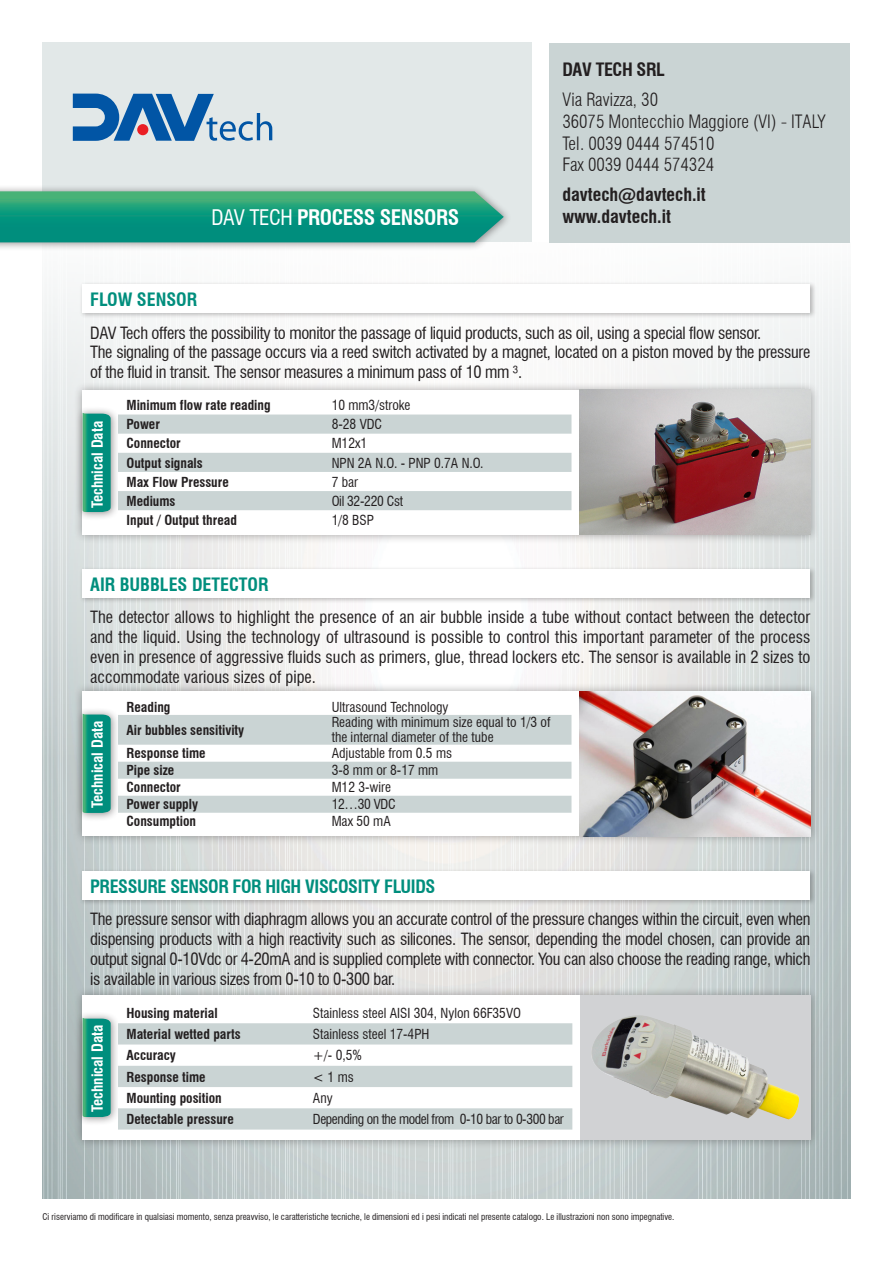
<style>
.page{position:relative;width:893px;height:1263px;background:#fff}
.page>*{position:absolute;margin:0;border:0;box-sizing:border-box;transform-origin:0 0}
.t1{font:700 condensed 21px "Swiss 721 BT";letter-spacing:-.02em;color:#fff}
.t2{font:300 condensed 18px "Swiss 721 BT";color:#231f20}
.t3{font:700 condensed 18px "Swiss 721 BT";letter-spacing:-.02em;color:#008e7d}
.t4{font:700 condensed 18px "Swiss 721 BT";color:#231f20}
.t5{font:700 condensed 18px "Swiss 721 BT";color:#008e7d}
.t6{font:700 condensed 18px "Swiss 721 BT";letter-spacing:-.02em;color:#231f20}
.t7{font:condensed 16.5px/19.8px "Swiss 721 BT";letter-spacing:-.02em;color:#231f20;text-align:justify}
.t8{font:700 condensed 15px "Swiss 721 BT";color:#fff}
.t9{font:condensed 13.5px/15px "Swiss 721 BT";color:#231f20}
.t10{font:700 condensed 13.5px "Swiss 721 BT";color:#231f20}
.t11{font:condensed 13.5px "Swiss 721 BT";letter-spacing:-.03em;color:#231f20}
.t12{font:condensed 13.5px "Swiss 721 BT";letter-spacing:-.02em;color:#231f20}
.t13{font:condensed 9px "Swiss 721 BT";color:#231f20}
.s1{font-weight:400}
</style>
<div class="page">
<img style="left:43px;top:242px;width:807px;height:956px">
<div style="left:43px;top:43px;width:488px;height:199px;background:#e2e8e8"></div>
<div style="left:549px;top:43px;width:301px;height:199px;background:#cad4d4"></div>
<div style="left:0;top:184px;width:512px;height:67px;background:#231f20;opacity:.5"></div>
<svg style="left:0;top:191px;width:504px;height:51px;background:#1b9c7e"></svg>
<div style="left:74px;top:381px;width:745px;height:162px;background:#231f20;opacity:.4"></div>
<div style="left:83px;top:390px;width:727px;height:144px;background:#fff"></div>
<div style="left:75px;top:406px;width:45px;height:115px;background:#231f20;opacity:.5"></div>
<svg style="left:83px;top:413px;width:28px;height:99px;background:#0c947e"></svg>
<svg style="left:118px;top:406px;width:453px;height:115px"></svg>
<svg style="left:118px;top:414px;width:453px;height:96px"></svg>
<div style="left:79px;top:282px;width:738px;height:37px;background:#231f20;opacity:.3"></div>
<div style="left:83px;top:285px;width:727px;height:28px;background:#fff"></div>
<img style="left:580px;top:389px;width:230px;height:145px">
<div style="left:74px;top:986px;width:745px;height:162px;background:#231f20;opacity:.4"></div>
<div style="left:83px;top:995px;width:727px;height:144px;background:#fff"></div>
<div style="left:75px;top:1011px;width:45px;height:115px;background:#231f20;opacity:.5"></div>
<svg style="left:83px;top:1018px;width:28px;height:99px;background:#0c947e"></svg>
<svg style="left:118px;top:1023px;width:454px;height:106px;fill:#cad4d4"></svg>
<div style="left:79px;top:566px;width:738px;height:38px;background:#231f20;opacity:.3"></div>
<div style="left:83px;top:570px;width:727px;height:28px;background:#fff"></div>
<div style="left:74px;top:682px;width:745px;height:162px;background:#231f20;opacity:.4"></div>
<div style="left:83px;top:691px;width:727px;height:144px;background:#fff"></div>
<div style="left:75px;top:707px;width:45px;height:115px;background:#231f20;opacity:.5"></div>
<svg style="left:83px;top:714px;width:28px;height:99px;background:#0c937e"></svg>
<img style="left:580px;top:691px;width:230px;height:145px">
<svg style="left:118px;top:715px;width:453px;height:98px"></svg>
<div style="left:79px;top:868px;width:738px;height:38px;background:#231f20;opacity:.3"></div>
<div style="left:83px;top:872px;width:727px;height:28px;background:#fff"></div>
<div style="left:580px;top:995px;width:230px;height:144px;background:#d1d2d4"></div>
<img style="left:592px;top:1015px;width:207px;height:104px">
<svg style="left:73px;top:93px;width:199px;height:48px"></svg>
<p class="t1" style="left:211px;top:205px;width:249px"><span class="s1">DAV TECH</span> PROCESS SENSORS</p>
<p class="t6" style="left:562px;top:59px;width:104px">DAV TECH SRL</p>
<p class="t2" style="left:562px;top:89px;width:97px">Via Ravizza, 30</p>
<p class="t2" style="left:562px;top:111px;width:265px">36075 Montecchio Maggiore (VI) - ITALY</p>
<p class="t2" style="left:562px;top:132px;width:154px">Tel. 0039 0444 574510</p>
<p class="t2" style="left:562px;top:154px;width:153px">Fax 0039 0444 574324</p>
<p class="t4" style="left:562px;top:184px;width:145px">davtech@davtech.it</p>
<p class="t4" style="left:562px;top:206px;width:110px">www.davtech.it</p>
<p class="t5" style="left:90px;top:289px;width:109px">FLOW SENSOR</p>
<p class="t7" style="left:90px;top:323px;width:673px">DAV Tech offers the possibility to monitor the passage of liquid products, such as oil, using a special flow sensor.</p>
<p class="t7" style="left:90px;top:342px;width:722px">The signaling of the passage occurs via a reed switch activated by a magnet, located on a piston moved by the pressure of the fluid in transit. The sensor measures a minimum pass of 10 mm ³.</p>
<p class="t8" style="left:88px;top:508px;width:88px;rotate:-90deg">Technical Data</p>
<p class="t10" style="left:126px;top:397px;width:146px">Minimum flow rate reading</p>
<p class="t9" style="left:332px;top:398px;width:80px">10 mm3/stroke</p>
<p class="t10" style="left:126px;top:416px;width:35px">Power</p>
<p class="t9" style="left:332px;top:417px;width:52px">8-28 VDC</p>
<p class="t10" style="left:126px;top:435px;width:56px">Connector</p>
<p class="t9" style="left:332px;top:436px;width:37px">M12x1</p>
<p class="t10" style="left:126px;top:454px;width:78px">Output signals</p>
<p class="t9" style="left:332px;top:455px;width:153px">NPN 2A N.O. - PNP 0.7A N.O.</p>
<p class="t10" style="left:126px;top:474px;width:104px">Max Flow Pressure</p>
<p class="t9" style="left:332px;top:474px;width:28px">7 bar</p>
<p class="t10" style="left:126px;top:493px;width:51px">Mediums</p>
<p class="t12" style="left:332px;top:493px;width:73px">Oil 32-220 Cst</p>
<p class="t10" style="left:126px;top:512px;width:112px">Input / Output thread</p>
<p class="t9" style="left:332px;top:512px;width:44px">1/8 BSP</p>
<p class="t5" style="left:90px;top:573px;width:180px">AIR BUBBLES DETECTOR</p>
<p class="t7" style="left:90px;top:607px;width:722px">The detector allows to highlight the presence of an air bubble inside a tube without contact between the detector and the liquid. Using the technology of ultrasound is possible to control this important parameter of the process even in presence of aggressive fluids such as primers, glue, thread lockers etc. The sensor is available in 2 sizes to accommodate various sizes of pipe.</p>
<p class="t10" style="left:126px;top:698px;width:45px">Reading</p>
<p class="t9" style="left:332px;top:699px;width:118px">Ultrasound Technology</p>
<p class="t10" style="left:126px;top:722px;width:119px">Air bubbles sensitivity</p>
<p class="t9" style="left:332px;top:715px;width:220px">Reading with minimum size equal to 1/3 of the internal diameter of the tube</p>
<p class="t10" style="left:126px;top:745px;width:81px">Response time</p>
<p class="t9" style="left:332px;top:746px;width:122px">Adjustable from 0.5 ms</p>
<p class="t10" style="left:126px;top:762px;width:49px">Pipe size</p>
<p class="t9" style="left:332px;top:763px;width:108px">3-8 mm or 8-17 mm</p>
<p class="t10" style="left:126px;top:779px;width:56px">Connector</p>
<p class="t9" style="left:332px;top:780px;width:61px">M12 3-wire</p>
<p class="t10" style="left:126px;top:796px;width:73px">Power supply</p>
<p class="t9" style="left:332px;top:797px;width:66px">12…30 VDC</p>
<p class="t10" style="left:126px;top:813px;width:71px">Consumption</p>
<p class="t9" style="left:332px;top:814px;width:61px">Max 50 mA</p>
<p class="t8" style="left:88px;top:808px;width:88px;rotate:-90deg">Technical Data</p>
<p class="t3" style="left:90px;top:875px;width:347px">PRESSURE SENSOR FOR HIGH VISCOSITY FLUIDS</p>
<p class="t7" style="left:90px;top:909px;width:722px">The pressure sensor with diaphragm allows you an accurate control of the pressure changes within the circuit, even when dispensing products with a high reactivity such as silicones. The sensor, depending the model chosen, can provide an output signal 0-10Vdc or 4-20mA and is supplied complete with connector. You can also choose the reading range, which is available in various sizes from 0-10 to 0-300 bar.</p>
<p class="t8" style="left:88px;top:1112px;width:88px;rotate:-90deg">Technical Data</p>
<p class="t10" style="left:126px;top:1005px;width:93px">Housing material</p>
<p class="t9" style="left:313px;top:1005px;width:210px">Stainless steel AISI 304, Nylon 66F35VO</p>
<p class="t10" style="left:126px;top:1026px;width:116px">Material wetted parts</p>
<p class="t9" style="left:313px;top:1027px;width:118px">Stainless steel 17-4PH</p>
<p class="t10" style="left:126px;top:1047px;width:51px">Accuracy</p>
<p class="t9" style="left:313px;top:1048px;width:51px">+/- 0,5%</p>
<p class="t10" style="left:126px;top:1068px;width:81px">Response time</p>
<p class="t9" style="left:313px;top:1069px;width:42px">&lt; 1 ms</p>
<p class="t10" style="left:126px;top:1090px;width:97px">Mounting position</p>
<p class="t9" style="left:313px;top:1090px;width:21px">Any</p>
<p class="t10" style="left:126px;top:1111px;width:109px">Detectable pressure</p>
<p class="t11" style="left:313px;top:1111px;width:252px">Depending on the model from 0-10 bar to 0-300 bar</p>
<p class="t13" style="left:43px;top:1212px;width:633px">Ci riserviamo di modificare in qualsiasi momento, senza preavviso, le caratteristiche tecniche, le dimensioni ed i pesi indicati nel presente catalogo. Le illustrazioni non sono impegnative.</p>
</div>
